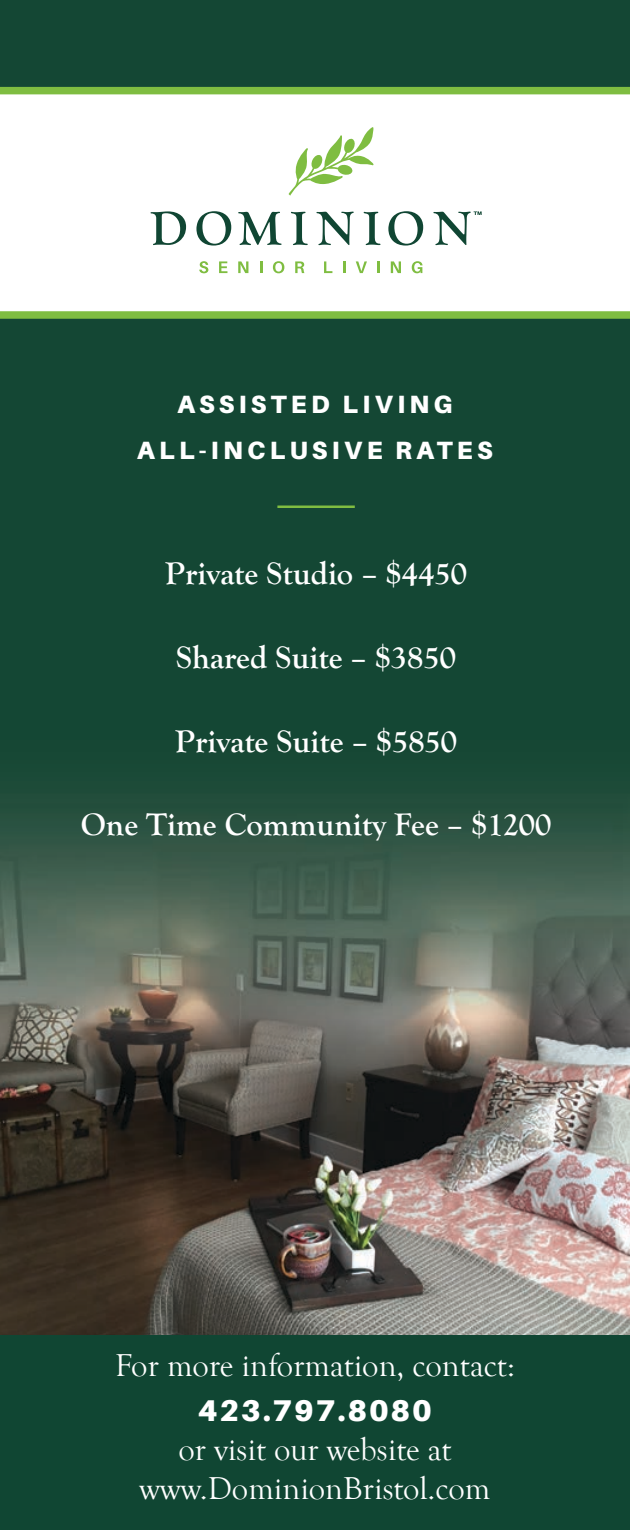
<style>
.page{position:relative;width:630px;height:1530px;background:#fff}
.page>*{position:absolute;margin:0;border:0;box-sizing:border-box;transform-origin:0 0}
.t1{font:700 32.5px "Goudy Old Style T";color:#fff}
.t2{font:32.5px/39px "Goudy Old Style T";color:#fff;text-align:center}
.t3{font:900 30px "Aileron";letter-spacing:.06em;color:#fff}
.t4{font:900 25px/46px "Aileron";letter-spacing:.17em;color:#fff;text-align:center}
</style>
<div class="page">
<img style="left:0;top:1018px;width:78px;height:318px">
<img style="left:78px;top:1018px;width:552px;height:318px">
<div style="left:0;top:0;width:630px;height:795px;background:#144734"></div>
<img style="left:0;top:795px;width:630px;height:223px">
<svg style="left:0;top:87px;width:630px;height:232px;background:#f5f9f0"></svg>
<svg style="left:151px;top:211px;width:35px;height:34px"></svg>
<svg style="left:196px;top:211px;width:35px;height:35px"></svg>
<svg style="left:238px;top:212px;width:44px;height:33px"></svg>
<svg style="left:291px;top:212px;width:17px;height:33px"></svg>
<svg style="left:316px;top:212px;width:38px;height:33px"></svg>
<svg style="left:364px;top:212px;width:17px;height:33px"></svg>
<svg style="left:388px;top:211px;width:35px;height:35px"></svg>
<svg style="left:199px;top:261px;width:9px;height:12px"></svg>
<svg style="left:219px;top:261px;width:8px;height:12px"></svg>
<svg style="left:238px;top:261px;width:10px;height:12px"></svg>
<svg style="left:260px;top:261px;width:2px;height:12px"></svg>
<svg style="left:273px;top:261px;width:11px;height:12px"></svg>
<svg style="left:295px;top:261px;width:9px;height:12px"></svg>
<svg style="left:324px;top:261px;width:8px;height:12px"></svg>
<svg style="left:343px;top:261px;width:2px;height:12px"></svg>
<svg style="left:356px;top:261px;width:11px;height:12px"></svg>
<svg style="left:377px;top:261px;width:2px;height:12px"></svg>
<svg style="left:391px;top:261px;width:10px;height:12px"></svg>
<svg style="left:412px;top:261px;width:11px;height:12px"></svg>
<svg style="left:289px;top:127px;width:85px;height:69px;background:#ddedcc"></svg>
<svg style="left:433px;top:211px;width:49px;height:34px"></svg>
<hr style="left:277px;top:506px;width:78px;height:2px;background:#7fbd41">
<div style="left:0;top:1336px;width:630px;height:194px;background:#104633"></div>
<p class="t4" style="left:137px;top:381px;width:357px">ASSISTED LIVING<br>ALL-INCLUSIVE RATES</p>
<p class="t1" style="left:165px;top:555px;width:304px">Private Studio – $4450</p>
<p class="t1" style="left:176px;top:639px;width:281px">Shared Suite – $3850</p>
<p class="t1" style="left:175px;top:723px;width:283px">Private Suite – $5850</p>
<p class="t1" style="left:81px;top:806px;width:472px">One Time Community Fee – $1200</p>
<p class="t2" style="left:115px;top:1346px;width:401px">For more information, contact:</p>
<p class="t3" style="left:198px;top:1393px;width:236px">423.797.8080</p>
<p class="t2" style="left:140px;top:1430px;width:352px">or visit our website at www.DominionBristol.com</p>
</div>
